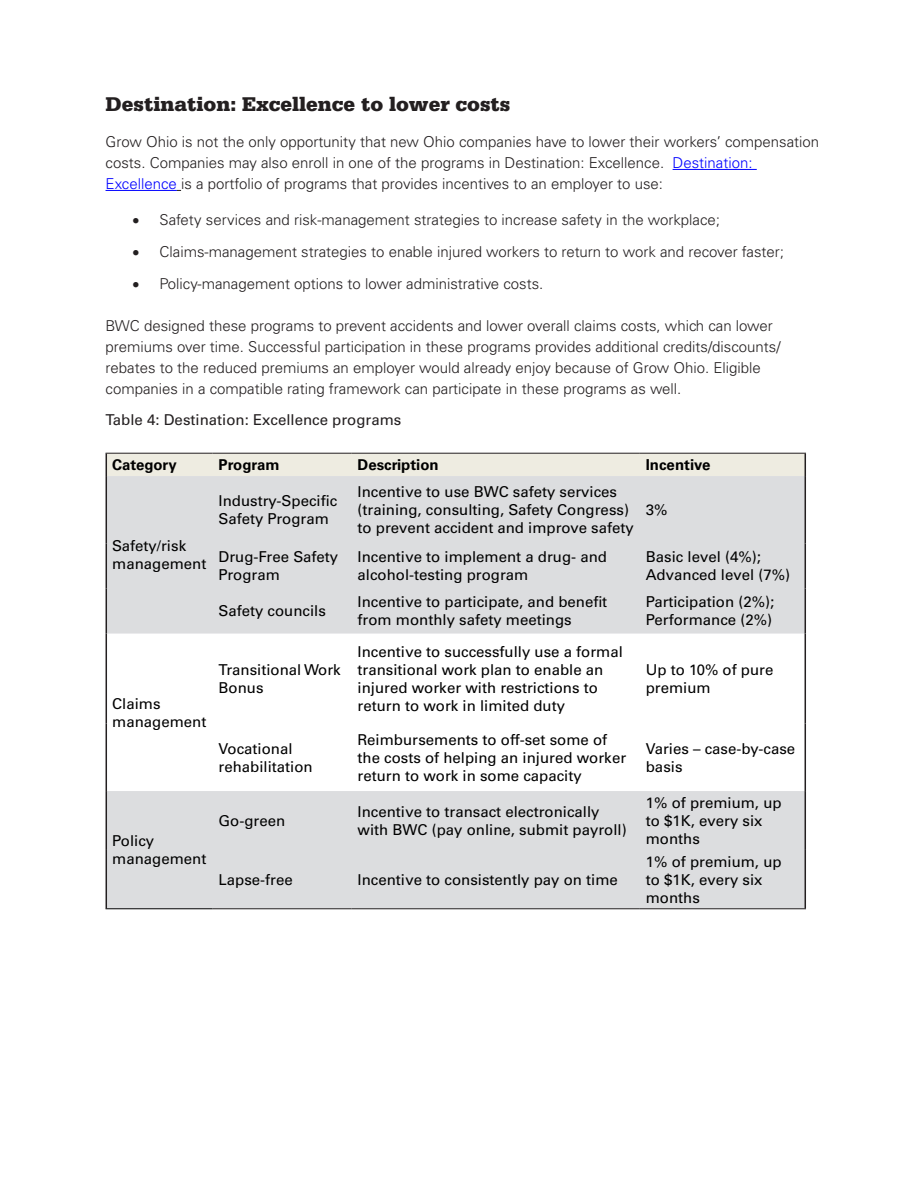
<style>
.page{position:relative;width:918px;height:1188px;background:#fff}
.page>*{position:absolute;margin:0;border:0;box-sizing:border-box;transform-origin:0 0}
.t1{font:900 21px "Serifa Std";color:#231f20}
.t2{font:15px/18px "Univers LT Std";color:#000}
.Normal_wrd_1{font:300 15px/21px "Univers LT Std";color:#231f20}
.Normal_wrd_1-2{font:15px "Univers LT Std";color:#231f20}
.t3{font:700 15px "Univers LT Std";color:#000}
.s1{color:#00f}
</style>
<div class="page">
<hr style="left:673px;top:169px;width:84px;height:1px;background:#00f">
<hr style="left:106px;top:190px;width:71px;height:1px;background:#00f">
<svg style="left:107px;top:476px;width:698px;height:432px;fill:#dcdddf"></svg>
<div style="left:106px;top:453px;width:700px;height:23px;background:#eeece1"></div>
<hr style="left:106px;top:476px;width:1px;height:68px;background:#231f20">
<hr style="left:106px;top:544px;width:1px;height:45px;background:#231f20">
<hr style="left:106px;top:589px;width:1px;height:45px;background:#231f20">
<hr style="left:805px;top:476px;width:1px;height:68px;background:#231f20">
<hr style="left:805px;top:544px;width:1px;height:45px;background:#231f20">
<hr style="left:805px;top:589px;width:1px;height:45px;background:#231f20">
<hr style="left:106px;top:634px;width:1px;height:90px;background:#231f20">
<hr style="left:106px;top:724px;width:1px;height:67px;background:#231f20">
<hr style="left:805px;top:634px;width:1px;height:90px;background:#231f20">
<hr style="left:805px;top:724px;width:1px;height:67px;background:#231f20">
<hr style="left:106px;top:791px;width:1px;height:59px;background:#231f20">
<hr style="left:106px;top:850px;width:1px;height:58px;background:#231f20">
<hr style="left:805px;top:791px;width:1px;height:59px;background:#231f20">
<hr style="left:106px;top:908px;width:107px;height:1px;background:#000">
<hr style="left:213px;top:908px;width:139px;height:1px;background:#231f20">
<hr style="left:352px;top:908px;width:288px;height:1px;background:#231f20">
<hr style="left:640px;top:908px;width:166px;height:1px;background:#231f20">
<hr style="left:805px;top:850px;width:1px;height:58px;background:#231f20">
<p class="t1" style="left:106px;top:92px;width:406px">Destination: Excellence to lower costs</p>
<p class="Normal_wrd_1" style="left:106px;top:131px;width:715px">Grow Ohio is not the only opportunity that new Ohio companies have to lower their workers’ compensation costs. Companies may also enroll in one of the programs in Destination: Excellence. <span class="s1">Destination:<br>Excellence</span> is a portfolio of programs that provides incentives to an employer to use:</p>
<p class="Normal_wrd_1" style="left:133px;top:209px;width:589px">• Safety services and risk-management strategies to increase safety in the workplace;</p>
<p class="Normal_wrd_1" style="left:133px;top:241px;width:653px">• Claims-management strategies to enable injured workers to return to work and recover faster;</p>
<p class="Normal_wrd_1" style="left:133px;top:273px;width:412px">• Policy-management options to lower administrative costs.</p>
<p class="Normal_wrd_1" style="left:106px;top:315px;width:677px">BWC designed these programs to prevent accidents and lower overall claims costs, which can lower premiums over time. Successful participation in these programs provides additional credits/discounts/ rebates to the reduced premiums an employer would already enjoy because of Grow Ohio. Eligible companies in a compatible rating framework can participate in these programs as well.</p>
<p class="Normal_wrd_1-2" style="left:106px;top:411px;width:297px">Table 4: Destination: Excellence programs</p>
<p class="t3" style="left:112px;top:456px;width:66px">Category</p>
<p class="t3" style="left:219px;top:456px;width:62px">Program</p>
<p class="t3" style="left:358px;top:456px;width:83px">Description</p>
<p class="t3" style="left:646px;top:456px;width:66px">Incentive</p>
<p class="t2" style="left:112px;top:537px;width:96px">Safety/risk management</p>
<p class="t2" style="left:112px;top:695px;width:96px">Claims management</p>
<p class="t2" style="left:112px;top:832px;width:96px">Policy management</p>
<p class="t2" style="left:219px;top:492px;width:120px">Industry-Specific<br>Safety Program</p>
<p class="t2" style="left:358px;top:483px;width:278px">Incentive to use BWC safety services (training, consulting, Safety Congress) to prevent accident and improve safety</p>
<p class="t2" style="left:646px;top:501px;width:23px">3%</p>
<p class="t2" style="left:219px;top:548px;width:121px">Drug-Free Safety<br>Program</p>
<p class="t2" style="left:358px;top:548px;width:251px">Incentive to implement a drug- and alcohol-testing program</p>
<p class="t2" style="left:646px;top:548px;width:146px">Basic level (4%);<br>Advanced level (7%)</p>
<p class="t2" style="left:219px;top:602px;width:109px">Safety councils</p>
<p class="t2" style="left:358px;top:593px;width:251px">Incentive to participate, and benefit from monthly safety meetings</p>
<p class="t2" style="left:646px;top:593px;width:130px">Participation (2%);<br>Performance (2%)</p>
<p class="t2" style="left:219px;top:661px;width:124px">Transitional Work<br>Bonus</p>
<p class="t2" style="left:358px;top:643px;width:267px">Incentive to successfully use a formal transitional work plan to enable an injured worker with restrictions to return to work in limited duty</p>
<p class="t2" style="left:646px;top:661px;width:129px">Up to 10% of pure premium</p>
<p class="t2" style="left:219px;top:740px;width:96px">Vocational rehabilitation</p>
<p class="t2" style="left:358px;top:731px;width:270px">Reimbursements to off-set some of the costs of helping an injured worker return to work in some capacity</p>
<p class="t2" style="left:646px;top:740px;width:151px">Varies – case-by-case basis</p>
<p class="t2" style="left:219px;top:812px;width:68px">Go-green</p>
<p class="t2" style="left:358px;top:803px;width:271px">Incentive to transact electronically with BWC (pay online, submit payroll)</p>
<p class="t2" style="left:646px;top:794px;width:137px">1% of premium, up to $1K, every six months</p>
<p class="t2" style="left:219px;top:871px;width:76px">Lapse-free</p>
<p class="t2" style="left:358px;top:871px;width:262px">Incentive to consistently pay on time</p>
<p class="t2" style="left:646px;top:853px;width:137px">1% of premium, up to $1K, every six months</p>
</div>
